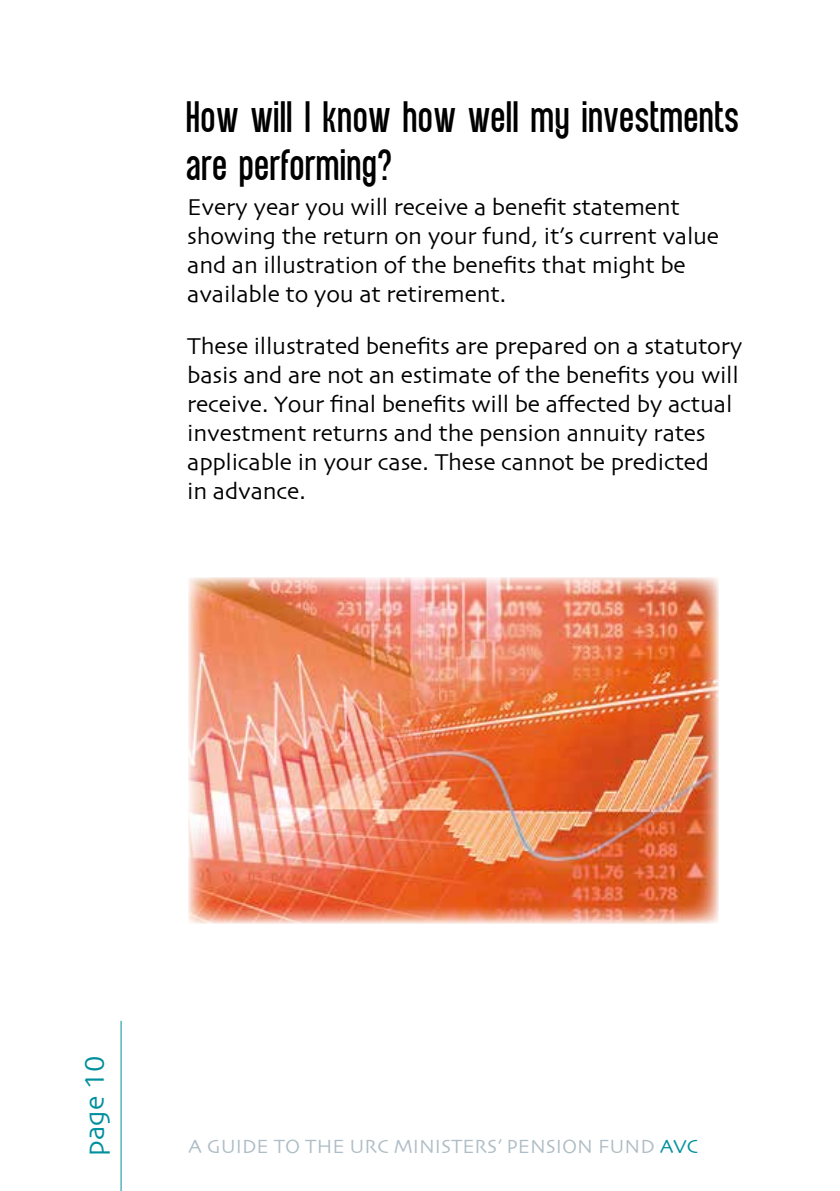
<style>
.page{position:relative;width:840px;height:1191px;background:#fff}
.page>*{position:absolute;margin:0;border:0;box-sizing:border-box;transform-origin:0 0}
.t1{font:48px/48px "Equal Sans Demo";letter-spacing:.01em;color:#000}
.t2{font:28px "Skia";color:#008f9e}
.t3{font:24px/29px "Skia";letter-spacing:-.01em;color:#000}
.t4{font:20px "Skia";color:#aebdc5}
.s1{color:#008f9e}
</style>
<div class="page">
<hr style="left:120px;top:1020px;width:1px;height:171px;background:#008f9e">
<img style="left:188px;top:577px;width:529px;height:346px">
<h1 class="t1" style="left:187px;top:94px;width:554px">How will I know how well my investments are performing?</h1>
<p class="t3" style="left:187px;top:194px;width:533px">Every year you will receive a benefit statement showing the return on your fund, it’s current value and an illustration of the benefits that might be available to you at retirement.</p>
<p class="t3" style="left:187px;top:333px;width:556px">These illustrated benefits are prepared on a statutory basis and are not an estimate of the benefits you will receive. Your final benefits will be affected by actual investment returns and the pension annuity rates applicable in your case. These cannot be predicted<br>in advance.</p>
<p class="t2" style="left:78px;top:1155px;width:101px;rotate:-90deg">page 10</p>
<p class="t4" style="left:188px;top:1134px;width:510px">A GUIDE TO THE URC MINISTERS’ PENSION FUND <span class="s1">AVC</span></p>
</div>
